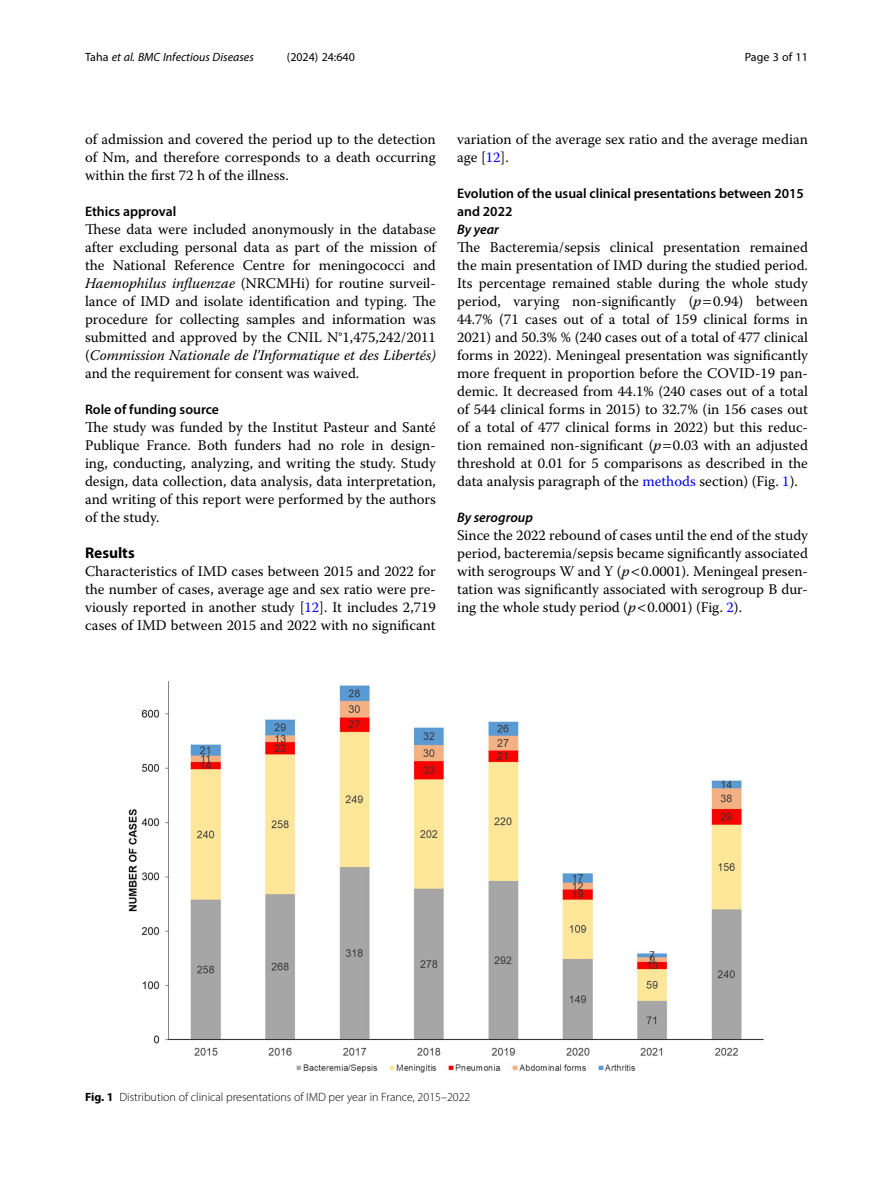
<style>
.page{position:relative;width:893px;height:1191px;background:#fff}
.page>*{position:absolute;margin:0;border:0;box-sizing:border-box;transform-origin:0 0}
.Head_1{font:700 15.45px "Myriad Pro";color:#000}
.Body_Text{font:14.7px/18px "Warnock Pro";color:#000;text-align:justify}
.Body_Text_Indent{font:14.7px/18px "Warnock Pro";color:#000;text-align:justify}
.Head_2{font:600 13.8px/18px "Myriad Pro";color:#000}
.Head_3{font:italic 600 13.8px "Myriad Pro";color:#000}
.Head_3_after_2{font:italic 600 13.8px "Myriad Pro";color:#000}
.Figure_Caption{font:300 12px "Myriad Pro";color:#000}
.t1{font:italic 12px "Myriad Pro";color:#000}
.t2{font:12px "Myriad Pro";color:#000}
.s1{font-style:normal}
.s2{font-style:italic}
.s3{color:#00f}
.s4{font-weight:700}
</style>
<div class="page">
<img style="left:128px;top:681px;width:636px;height:392px">
<p class="t1" style="left:85px;top:50px;width:170px"><span class="s1">Taha</span> et al. BMC Infectious Diseases</p>
<p class="t2" style="left:287px;top:50px;width:70px">(2024) 24:640</p>
<p class="t2" style="left:745px;top:50px;width:65px">Page 3 of 11</p>
<p class="Body_Text_Indent" style="left:85px;top:130px;width:352px">of admission and covered the period up to the detection of Nm, and therefore corresponds to a death occurring within the first 72 h of the illness.</p>
<p class="Head_2" style="left:85px;top:202px;width:93px">Ethics approval</p>
<p class="Body_Text" style="left:85px;top:220px;width:352px">These data were included anonymously in the database after excluding personal data as part of the mission of the National Reference Centre for meningococci and <span class="s2">Haemophilus influenzae</span> (NRCMHi) for routine surveil&shy;lance of IMD and isolate identification and typing. The procedure for collecting samples and information was submitted and approved by the CNIL N°1,475,242/2011 (<span class="s2">Commission Nationale de l’Informatique et des Libertés) </span>and the requirement for consent was waived.</p>
<p class="Head_2" style="left:85px;top:400px;width:135px">Role of funding source</p>
<p class="Body_Text" style="left:85px;top:418px;width:352px">The study was funded by the Institut Pasteur and Santé Publique France. Both funders had no role in design&shy;ing, conducting, analyzing, and writing the study. Study design, data collection, data analysis, data interpretation, and writing of this report were performed by the authors of the study.</p>
<p class="Head_1" style="left:85px;top:543px;width:51px">Results</p>
<p class="Body_Text" style="left:85px;top:562px;width:352px">Characteristics of IMD cases between 2015 and 2022 for the number of cases, average age and sex ratio were pre&shy;viously reported in another study [<span class="s3">12</span>]. It includes 2,719 cases of IMD between 2015 and 2022 with no significant</p>
<p class="Body_Text" style="left:457px;top:130px;width:352px">variation of the average sex ratio and the average median age [<span class="s3">12</span>].</p>
<p class="Head_2" style="left:457px;top:184px;width:348px">Evolution of the usual clinical presentations between 2015 and 2022</p>
<p class="Head_3_after_2" style="left:457px;top:221px;width:43px">By year</p>
<p class="Body_Text" style="left:457px;top:238px;width:352px">The Bacteremia/sepsis clinical presentation remained the main presentation of IMD during the studied period.<br>Its percentage remained stable during the whole study period, varying non-significantly (<span class="s2">p</span> 0.94) between 44.7% (71 cases out of a total of 159 clinical forms in 2021) and 50.3% % (240 cases out of a total of 477 clinical forms in 2022). Meningeal presentation was significantly more frequent in proportion before the COVID-19 pan&shy;demic. It decreased from 44.1% (240 cases out of a total of 544 clinical forms in 2015) to 32.7% (in 156 cases out of a total of 477 clinical forms in 2022) but this reduc&shy;tion remained non-significant (<span class="s2">p</span> 0.03 with an adjusted threshold at 0.01 for 5 comparisons as described in the data analysis paragraph of the <span class="s3">methods</span> section) (Fig. <span class="s3">1</span>).</p>
<p class="Head_3" style="left:457px;top:509px;width:77px">By serogroup</p>
<p class="Body_Text" style="left:457px;top:526px;width:352px">Since the 2022 rebound of cases until the end of the study period, bacteremia/sepsis became significantly associated with serogroups W and Y (<span class="s2">p</span> 0.0001). Meningeal presen&shy;tation was significantly associated with serogroup B dur&shy;ing the whole study period (<span class="s2">p</span> 0.0001) (Fig. <span class="s3">2</span>).</p>
<p class="Figure_Caption" style="left:85px;top:1089px;width:387px"><span class="s4">Fig. 1</span> Distribution of clinical presentations of IMD per year in France, 2015–2022</p>
</div>
